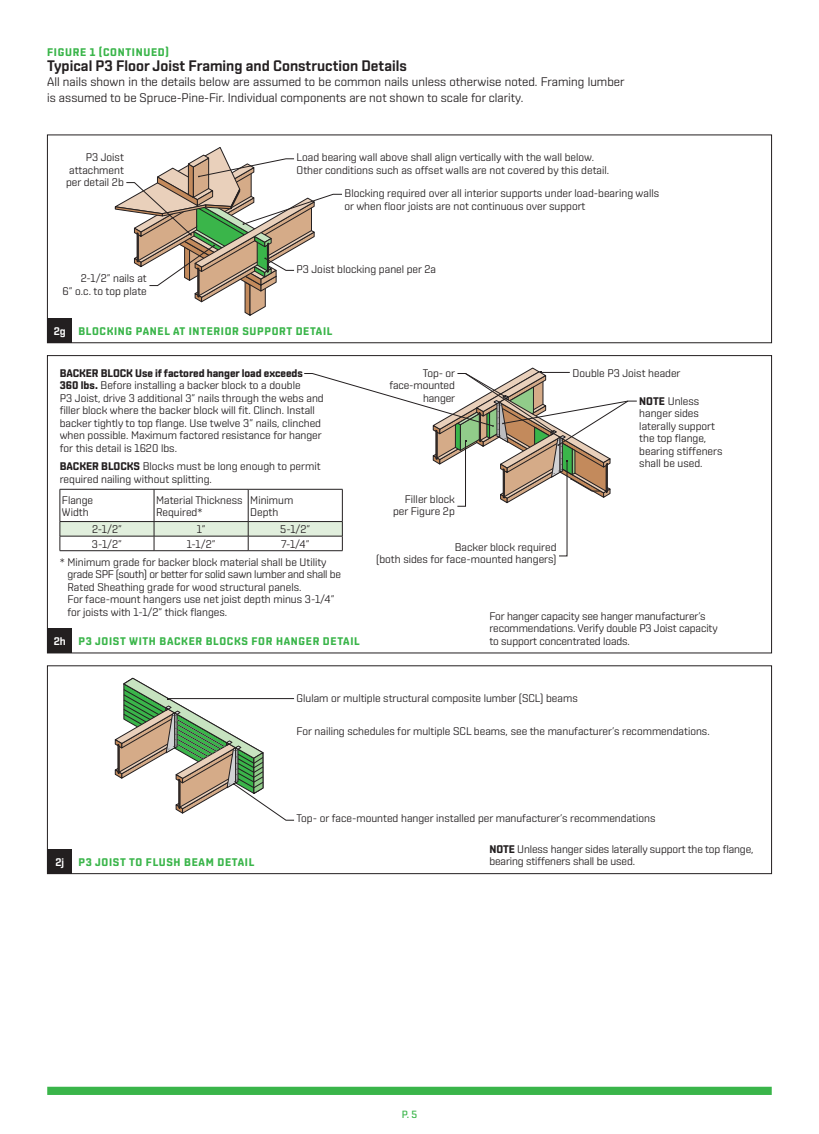
<style>
.page{position:relative;width:819px;height:1134px;background:#fff}
.page>*{position:absolute;margin:0;border:0;box-sizing:border-box;transform-origin:0 0}
.t1{font:600 15.22px "Shentox";color:#231f20}
.t2{font:12.42px/15.2px "Shentox";color:#231f20}
.t3{font:11.03px/12.4px "Shentox";color:#231f20}
.t4{font:700 11.03px "Shentox";letter-spacing:.06em;color:#3ab54a}
.t5{font:600 11.03px "Shentox";color:#fff}
.t6{font:500 10.5px "Shentox";color:#3ab54a}
.s1{font-weight:700}
</style>
<div class="page">
<div style="left:47px;top:1087px;width:725px;height:8px;background:#3ab54a"></div>
<div style="left:47px;top:135px;width:725px;height:208px;border:1px solid #231f20"></div>
<div style="left:47px;top:666px;width:725px;height:208px;border:1px solid #231f20"></div>
<div style="left:47px;top:318px;width:25px;height:25px;background:#231f20"></div>
<div style="left:47px;top:849px;width:25px;height:25px;background:#231f20"></div>
<div style="left:47px;top:628px;width:25px;height:25px;background:#231f20"></div>
<svg style="left:115px;top:678px;width:179px;height:143px"></svg>
<svg style="left:115px;top:147px;width:227px;height:169px"></svg>
<svg style="left:60px;top:368px;width:577px;height:188px"></svg>
<p class="t4" style="left:47px;top:46px;width:123px">FIGURE 1 (CONTINUED)</p>
<h1 class="t1" style="left:47px;top:57px;width:361px">Typical P3 Floor Joist Framing and Construction Details</h1>
<p class="t2" style="left:47px;top:74px;width:579px">All nails shown in the details below are assumed to be common nails unless otherwise noted. Framing lumber is assumed to be Spruce-Pine-Fir. Individual components are not shown to scale for clarity.</p>
<p class="t3" style="left:66px;top:151px;width:59px;text-align:justify;text-indent:20px">P3 Joist attachment per detail 2b</p>
<p class="t3" style="left:63px;top:272px;width:86px;text-align:right">2-1/2” nails at<br>6” o.c. to top plate</p>
<p class="t3" style="left:297px;top:151px;width:314px">Load bearing wall above shall align vertically with the wall below.<br>Other conditions such as offset walls are not covered by this detail.</p>
<p class="t3" style="left:345px;top:187px;width:316px">Blocking required over all interior supports under load-bearing walls or when floor joists are not continuous over support</p>
<p class="t3" style="left:297px;top:263px;width:141px">P3 Joist blocking panel per 2a</p>
<p class="t5" style="left:54px;top:324px;width:14px">2g</p>
<p class="t4" style="left:78px;top:324px;width:255px">BLOCKING PANEL AT INTERIOR SUPPORT DETAIL</p>
<p class="t3" style="left:60px;top:366px;width:266px"><span class="s1">BACKER BLOCK Use if factored hanger load exceeds 360 lbs.</span> Before installing a backer block to a double<br>P3 Joist, drive 3 additional 3” nails through the webs and filler block where the backer block will fit. Clinch. Install backer tightly to top flange. Use twelve 3” nails, clinched when possible. Maximum factored resistance for hanger for this detail is 1620 lbs.</p>
<p class="t3" style="left:60px;top:460px;width:262px"><span class="s1">BACKER BLOCKS</span> Blocks must be long enough to permit required nailing without splitting.</p>
<p class="t3" style="left:62px;top:493px;width:33px">Flange<br>Width</p>
<p class="t3" style="left:156px;top:493px;width:88px">Material Thickness<br>Required*</p>
<p class="t3" style="left:250px;top:493px;width:45px">Minimum<br>Depth</p>
<p class="t3" style="left:92px;top:523px;width:31px">2-1/2”</p>
<p class="t3" style="left:197px;top:523px;width:10px">1”</p>
<p class="t3" style="left:280px;top:523px;width:32px">5-1/2”</p>
<p class="t3" style="left:92px;top:538px;width:32px">3-1/2”</p>
<p class="t3" style="left:187px;top:538px;width:30px">1-1/2”</p>
<p class="t3" style="left:60px;top:535px;width:268px;line-height:18px;text-indent:221px">7-1/4”<br>* Minimum grade for backer block material shall be Utility</p>
<p class="t3" style="left:67px;top:568px;width:275px">grade SPF (south) or better for solid sawn lumber and shall be Rated Sheathing grade for wood structural panels.<br>For face-mount hangers use net joist depth minus 3-1/4” for joists with 1-1/2” thick flanges.</p>
<p class="t5" style="left:54px;top:635px;width:14px">2h</p>
<p class="t4" style="left:78px;top:635px;width:283px">P3 JOIST WITH BACKER BLOCKS FOR HANGER DETAIL</p>
<p class="t3" style="left:389px;top:366px;width:67px;text-align:right">Top- or face-mounted hanger</p>
<p class="t3" style="left:393px;top:493px;width:63px;text-align:right">Filler block per Figure 2p</p>
<p class="t3" style="left:376px;top:540px;width:182px;text-align:right">Backer block required<br>(both sides for face-mounted hangers)</p>
<p class="t3" style="left:573px;top:366px;width:109px">Double P3 Joist header</p>
<p class="t3" style="left:639px;top:395px;width:85px"><span class="s1">NOTE</span> Unless hanger sides laterally support the top flange, bearing stiffeners shall be used.</p>
<p class="t3" style="left:489px;top:610px;width:230px">For hanger capacity see hanger manufacturer’s recommendations. Verify double P3 Joist capacity to support concentrated loads.</p>
<p class="t3" style="left:297px;top:692px;width:283px">Glulam or multiple structural composite lumber (SCL) beams</p>
<p class="t3" style="left:297px;top:724px;width:415px">For nailing schedules for multiple SCL beams, see the manufacturer’s recommendations.</p>
<p class="t5" style="left:55px;top:855px;width:10px">2j</p>
<p class="t4" style="left:78px;top:855px;width:177px">P3 JOIST TO FLUSH BEAM DETAIL</p>
<p class="t3" style="left:297px;top:812px;width:360px">Top- or face-mounted hanger installed per manufacturer’s recommendations</p>
<p class="t3" style="left:489px;top:843px;width:266px"><span class="s1">NOTE</span> Unless hanger sides laterally support the top flange, bearing stiffeners shall be used.</p>
<p class="t6" style="left:402px;top:1108px;width:17px">P. 5</p>
</div>
